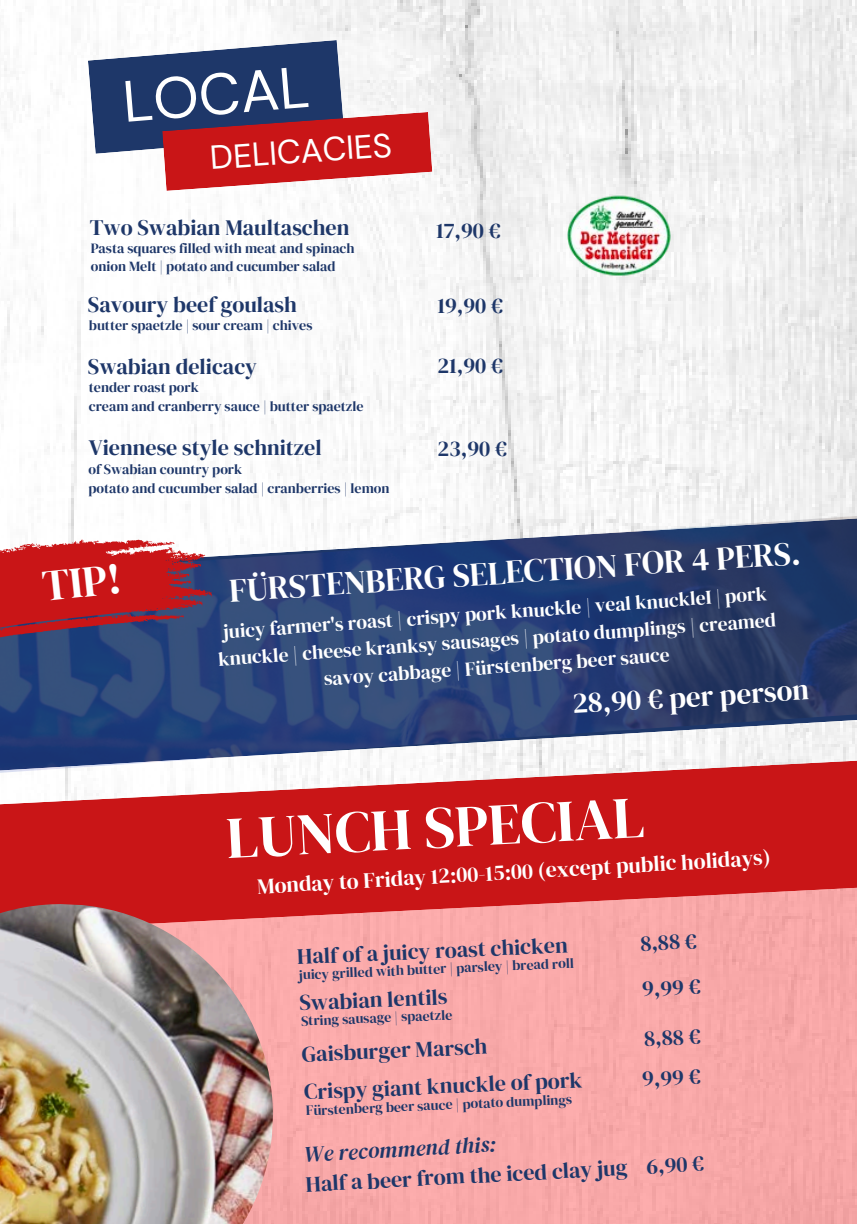
<style>
.page{position:relative;width:857px;height:1224px;background:#fff}
.page>*{position:absolute;margin:0;border:0;box-sizing:border-box;transform-origin:0 0}
.t1{font:59px "DM Serif Display";color:#fff}
.t2{font:58.2px "DM Sans";color:#fff}
.t3{font:43.4px "DM Serif Display";color:#fff}
.t4{font:33.2px "DM Sans";color:#fff}
.t5{font:32.8px "DM Serif Display";color:#fff}
.t6{font:29px "DM Serif Display";color:#fff}
.t7{font:22px/29.8px "DM Serif Display";color:#1e3769}
.t8{font:21.8px "DM Serif Display";color:#fff}
.t9{font:19.6px/27px "DM Serif Display";color:#fff;text-align:center}
.t10{font:14px "DM Serif Display";color:#1e3769}
.s1{font-style:italic}
</style>
<div class="page">
<img style="left:0;top:1px;width:856px;height:495px">
<svg style="left:88px;top:40px;width:344px;height:151px"></svg>
<img style="left:544px;top:193px;width:150px;height:85px">
<svg style="left:71px;top:496px;width:785px;height:14px"></svg>
<img style="left:0;top:510px;width:856px;height:222px">
<svg style="left:0;top:518px;width:216px;height:166px"></svg>
<svg style="left:0;top:732px;width:856px;height:492px;background:#eda5a8"></svg>
<svg style="left:0;top:751px;width:856px;height:184px;background:#d34d4f"></svg>
<img style="left:0;top:902px;width:275px;height:322px">
<h5 class="t2" style="left:119px;top:65px;width:189px;rotate:-5deg">LOCAL</h5>
<p class="t4" style="left:209px;top:136px;width:184px;rotate:-4deg">DELICACIES</p>
<p class="t7" style="left:90px;top:213px;width:261px">Two Swabian Maultaschen</p>
<p class="t10" style="left:91px;top:238px;width:265px">Pasta squares filled with meat and spinach</p>
<h5 class="t10" style="left:91px;top:257px;width:246px">onion Melt | potato and cucumber salad</h5>
<h5 class="t7" style="left:88px;top:290px;width:210px">Savoury beef goulash</h5>
<p class="t10" style="left:89px;top:315px;width:225px">butter spaetzle | sour cream | chives</p>
<h1 class="t7" style="left:88px;top:352px;width:171px">Swabian delicacy</h1>
<p class="t10" style="left:89px;top:378px;width:111px">tender roast pork</p>
<h5 class="t10" style="left:89px;top:396px;width:276px">cream and cranberry sauce | butter spaetzle</h5>
<h5 class="t7" style="left:89px;top:433px;width:234px">Viennese style schnitzel</h5>
<p class="t10" style="left:88px;top:460px;width:155px">of Swabian country pork</p>
<p class="t10" style="left:88px;top:478px;width:303px">potato and cucumber salad | cranberries | lemon</p>
<h3 class="t7" style="left:436px;top:216px;width:66px">17,90 €</h3>
<h5 class="t7" style="left:437px;top:290px;width:67px">19,90 €</h5>
<h5 class="t7" style="left:437px;top:350px;width:67px">21,90 €</h5>
<h5 class="t7" style="left:437px;top:433px;width:71px">23,90 €</h5>
<h2 class="t3" style="left:39px;top:556px;width:81px;rotate:-6deg">TIP!</h2>
<p class="t5" style="left:228px;top:569px;width:574px;rotate:-4deg">FÜRSTENBERG SELECTION FOR 4 PERS.</p>
<p class="t9" style="left:215px;top:618px;width:560px;rotate:-4deg">juicy farmer's roast | crispy pork knuckle | veal knuckleI | pork knuckle | cheese kranksy sausages | potato dumplings | creamed savoy cabbage | Fürstenberg beer sauce</p>
<h3 class="t6" style="left:571px;top:683px;width:238px;rotate:-3deg">28,90 € per person</h3>
<h6 class="t1" style="left:224px;top:797px;width:420px;rotate:-3deg">LUNCH SPECIAL</h6>
<h4 class="t8" style="left:256px;top:870px;width:515px;rotate:-3deg">Monday to Friday 12:00-15:00 (except public holidays)</h4>
<p class="t7" style="left:297px;top:940px;width:272px;rotate:-2deg">Half of a juicy roast chicken</p>
<h5 class="t10" style="left:298px;top:964px;width:276px;rotate:-2deg">juicy grilled with butter | parsley | bread roll</h5>
<h5 class="t7" style="left:299px;top:987px;width:149px;rotate:-2deg">Swabian lentils</h5>
<p class="t10" style="left:301px;top:1011px;width:153px;rotate:-2deg">String sausage | spaetzle</p>
<h5 class="t7" style="left:301px;top:1038px;width:187px;rotate:-2deg">Gaisburger Marsch</h5>
<p class="t7" style="left:640px;top:928px;width:58px;rotate:-2deg">8,88 €</p>
<h5 class="t7" style="left:641px;top:974px;width:60px;rotate:-2deg">9,99 €</h5>
<h5 class="t7" style="left:643px;top:1023px;width:58px;rotate:-2deg">8,88 €</h5>
<h5 class="t7" style="left:641px;top:1064px;width:60px;rotate:-2deg">9,99 €</h5>
<h5 class="t7" style="left:304px;top:1076px;width:280px;rotate:-2deg">Crispy giant knuckle of pork</h5>
<h5 class="t10" style="left:305px;top:1100px;width:268px;rotate:-2deg">Fürstenberg beer sauce | potato dumplings</h5>
<h5 class="t7" style="left:303px;top:1139px;width:400px;rotate:-3deg"><span class="s1">We recommend this:<br></span>Half a beer from the iced clay jug 6,90 €</h5>
</div>
